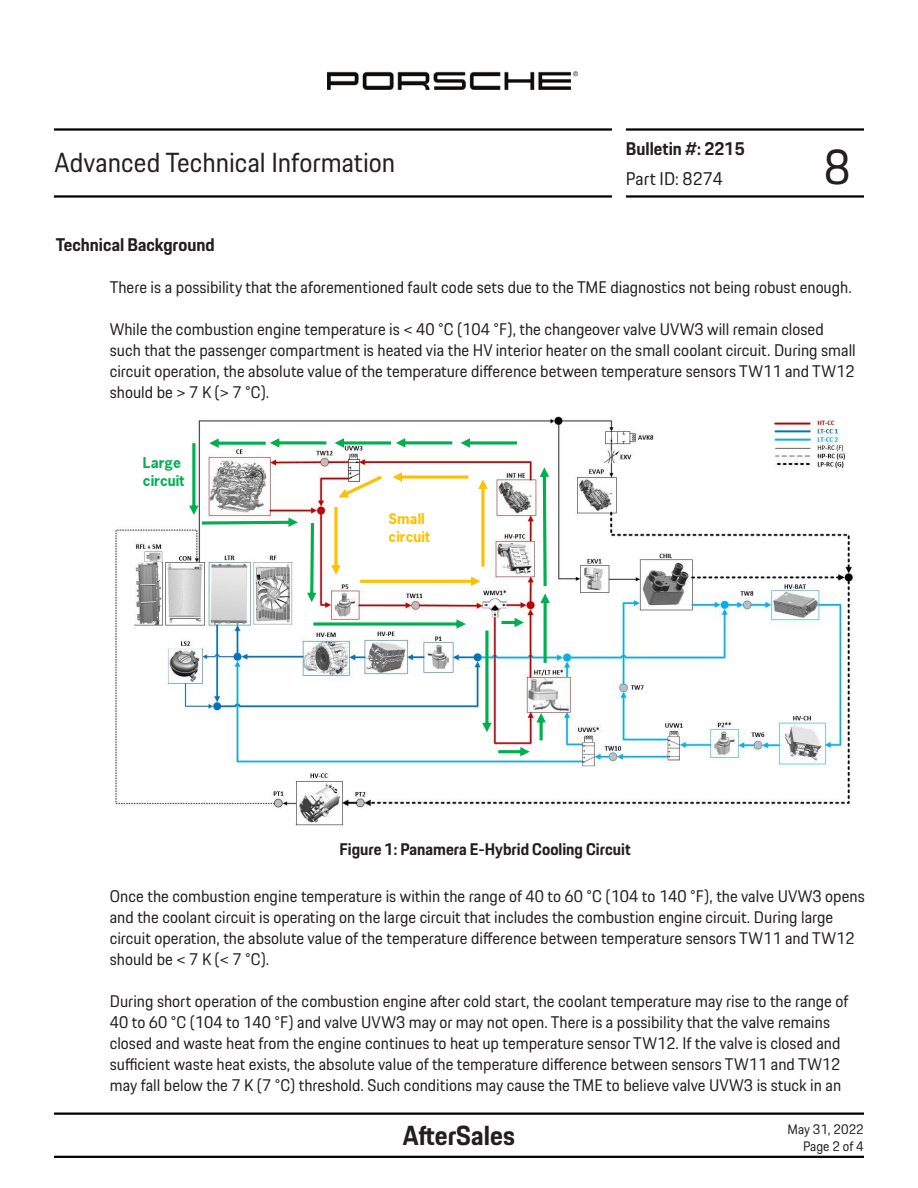
<style>
.page{position:relative;width:918px;height:1188px;background:#fff}
.page>*{position:absolute;margin:0;border:0;box-sizing:border-box;transform-origin:0 0}
.t1{font:48px "Porsche Next";color:#231f20}
.t2{font:27px "Porsche Next";color:#231f20}
.t3{font:700 27px "Porsche Next";color:#231f20}
.t4{font:700 18px "Porsche Next";color:#231f20}
.t5{font:18px "Porsche Next";color:#231f20}
.t6{font:16.5px/21px "Porsche Next";color:#231f20}
.t7{font:700 16.5px "Porsche Next";color:#231f20}
.t8{font:700 13.95px/18.1px "News Gothic";letter-spacing:-.005em;color:#ffc000}
.t9{font:700 13.95px/18.3px "News Gothic";color:#00b050}
.t10{font:13.5px/16.2px "Porsche Next";color:#231f20;text-align:right}
</style>
<div class="page">
<hr style="left:54px;top:1113px;width:810px;height:2px;background:#000">
<hr style="left:54px;top:1156px;width:810px;height:2px;background:#000">
<img style="left:328px;top:71px;width:251px;height:19px">
<hr style="left:626px;top:195px;width:238px;height:3px;background:#000">
<hr style="left:54px;top:195px;width:558px;height:3px;background:#000">
<hr style="left:626px;top:128px;width:238px;height:3px;background:#000">
<hr style="left:54px;top:128px;width:558px;height:3px;background:#000">
<img style="left:115px;top:416px;width:740px;height:410px">
<svg style="left:313px;top:619px;width:153px;height:10px"></svg>
<svg style="left:540px;top:467px;width:9px;height:119px"></svg>
<svg style="left:189px;top:438px;width:328px;height:164px"></svg>
<svg style="left:501px;top:618px;width:23px;height:9px"></svg>
<svg style="left:482px;top:631px;width:10px;height:101px"></svg>
<svg style="left:498px;top:747px;width:32px;height:9px"></svg>
<svg style="left:536px;top:713px;width:10px;height:27px"></svg>
<svg style="left:540px;top:593px;width:10px;height:70px"></svg>
<p class="t4" style="left:626px;top:137px;width:120px">Bulletin #: 2215</p>
<p class="t5" style="left:626px;top:167px;width:99px">Part ID: 8274</p>
<h2 class="t2" style="left:55px;top:145px;width:342px">Advanced Technical Information</h2>
<h1 class="t1" style="left:824px;top:135px;width:28px">8</h1>
<p class="t4" style="left:56px;top:232px;width:160px">Technical Background</p>
<p class="t6" style="left:110px;top:276px;width:744px">There is a possibility that the aforementioned fault code sets due to the TME diagnostics not being robust enough.</p>
<p class="t6" style="left:110px;top:318px;width:748px">While the combustion engine temperature is &lt; 40 °C (104 °F), the changeover valve UVW3 will remain closed such that the passenger compartment is heated via the HV interior heater on the small coolant circuit. During small circuit operation, the absolute value of the temperature difference between temperature sensors TW11 and TW12 should be &gt; 7 K (&gt; 7 °C).</p>
<p class="t9" style="left:143px;top:453px;width:43px">Large circuit</p>
<p class="t8" style="left:389px;top:509px;width:43px">Small circuit</p>
<p class="t7" style="left:340px;top:838px;width:293px">Figure 1: Panamera E-Hybrid Cooling Circuit</p>
<p class="t6" style="left:110px;top:885px;width:756px">Once the combustion engine temperature is within the range of 40 to 60 °C (104 to 140 °F), the valve UVW3 opens and the coolant circuit is operating on the large circuit that includes the combustion engine circuit. During large circuit operation, the absolute value of the temperature difference between temperature sensors TW11 and TW12 should be &lt; 7 K (&lt; 7 °C).</p>
<p class="t6" style="left:110px;top:990px;width:740px">During short operation of the combustion engine after cold start, the coolant temperature may rise to the range of 40 to 60 °C (104 to 140 °F) and valve UVW3 may or may not open. There is a possibility that the valve remains closed and waste heat from the engine continues to heat up temperature sensor TW12. If the valve is closed and sufficient waste heat exists, the absolute value of the temperature difference between sensors TW11 and TW12 may fall below the 7 K (7 °C) threshold. Such conditions may cause the TME to believe valve UVW3 is stuck in an</p>
<h2 class="t3" style="left:403px;top:1118px;width:114px">AfterSales</h2>
<p class="t10" style="left:788px;top:1121px;width:78px">May 31, 2022<br>Page 2 of 4</p>
</div>
